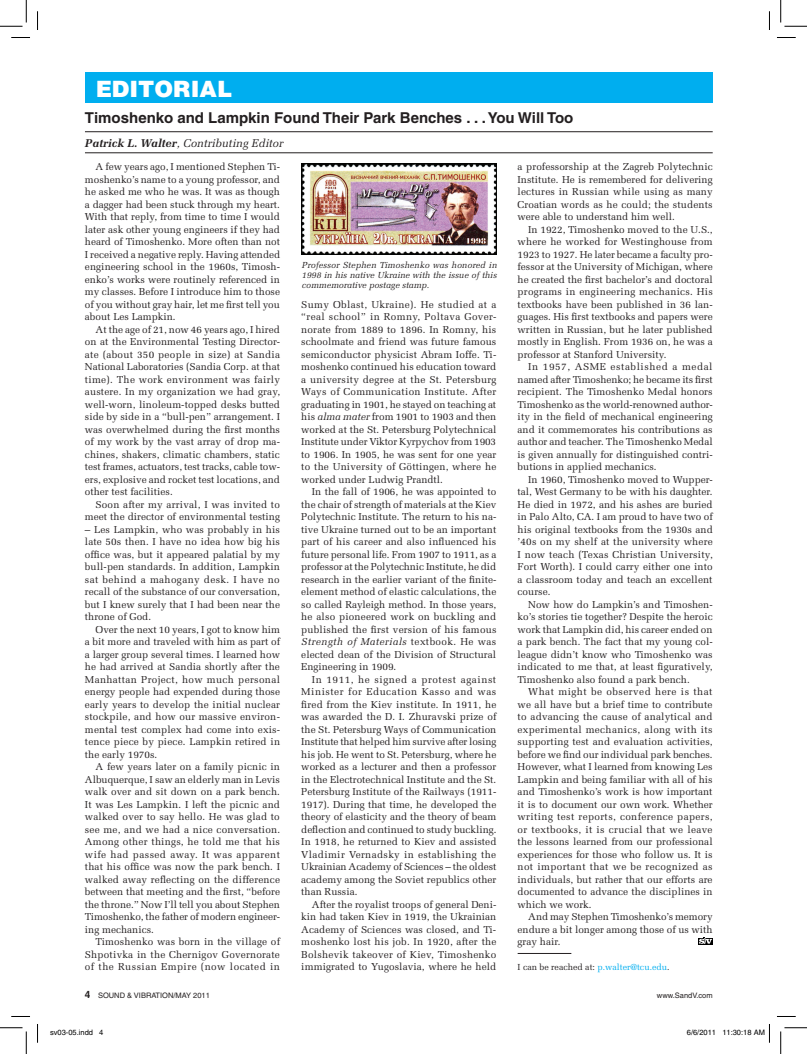
<style>
.page{position:relative;width:807px;height:1054px;background:#fff}
.page>*{position:absolute;margin:0;border:0;box-sizing:border-box;transform-origin:0 0}
.t1{font:900 22.5px "Helvetica";color:#fff}
.t2{font:700 15px "Helvetica";color:#231f20}
.t3{font:italic 11.25px "Melior";color:#231f20}
.t4{font:10px/12.5px "Melior";color:#231f20;text-align:justify}
.t5{font:italic 8.75px/10px "Melior";color:#231f20;text-align:justify}
.t6{font:8.75px "Melior";color:#231f20}
.t7{font:7.5px "Helvetica";color:#231f20}
.t8{font:7.5px "Helvetica";color:#000}
.s1{font-weight:700}
.s2{font-style:italic}
.s3{color:#00aeef}
.s4{font-weight:700;font-size:10px}
</style>
<div class="page">
<div style="left:85px;top:73px;width:627px;height:30px;background:#00aeef"></div>
<hr style="left:85px;top:152px;width:627px;height:1px;background:#231f20">
<hr style="left:85px;top:131px;width:627px;height:1px;background:#231f20">
<hr style="left:517px;top:953px;width:54px;height:1px;background:#231f20">
<svg style="left:698px;top:937px;width:13px;height:8px"></svg>
<img style="left:301px;top:164px;width:195px;height:91px">
<svg style="left:11px;top:37px;width:19px;height:1px"></svg>
<svg style="left:777px;top:37px;width:18px;height:1px"></svg>
<svg style="left:11px;top:1016px;width:19px;height:1px"></svg>
<svg style="left:777px;top:1016px;width:18px;height:1px"></svg>
<svg style="left:37px;top:11px;width:1px;height:19px"></svg>
<svg style="left:37px;top:1024px;width:1px;height:18px"></svg>
<svg style="left:769px;top:11px;width:1px;height:19px"></svg>
<svg style="left:0;top:0;width:27px;height:27px"></svg>
<svg style="left:0;top:1027px;width:27px;height:27px"></svg>
<svg style="left:780px;top:0;width:26px;height:27px"></svg>
<svg style="left:780px;top:1027px;width:26px;height:27px"></svg>
<svg style="left:769px;top:1024px;width:1px;height:18px"></svg>
<h1 class="t1" style="left:96px;top:74px;width:138px">EDITORIAL</h1>
<h2 class="t2" style="left:85px;top:109px;width:489px">Timoshenko and Lampkin Found Their Park Benches . . . You Will Too</h2>
<p class="t3" style="left:85px;top:136px;width:200px"><span class="s1">Patrick L. Walter</span>, Contributing Editor</p>
<p class="t4" style="left:85px;top:160px;width:197px;text-indent:11px">A few years ago, I mentioned Stephen Ti&shy;moshenko’s name to a young professor, and he asked me who he was. It was as though a dagger had been stuck through my heart.<br>With that reply, from time to time I would later ask other young engineers if they had heard of Timoshenko. More often than not I received a negative reply. Having attended engineering school in the 1960s, Timosh&shy;enko’s works were routinely referenced in my classes. Before I introduce him to those of you without gray hair, let me first tell you about Les Lampkin.</p>
<p class="t4" style="left:85px;top:323px;width:196px;text-indent:11px">At the age of 21, now 46 years ago, I hired on at the Environmental Testing Director&shy;ate (about 350 people in size) at Sandia National Laboratories (Sandia Corp. at that time). The work environment was fairly austere. In my organization we had gray, well-worn, linoleum-topped desks butted side by side in a “bull-pen” arrangement. I was overwhelmed during the first months of my work by the vast array of drop ma&shy;chines, shakers, climatic chambers, static test frames, actuators, test tracks, cable tow&shy;ers, explosive and rocket test locations, and other test facilities.</p>
<p class="t4" style="left:85px;top:498px;width:196px;text-align:right">Soon after my arrival, I was invited to meet the director of environmental testing</p>
<p class="t4" style="left:85px;top:523px;width:196px">– Les Lampkin, who was probably in his late 50s then. I have no idea how big his office was, but it appeared palatial by my bull-pen standards. In addition, Lampkin sat behind a mahogany desk. I have no recall of the substance of our conversation, but I knew surely that I had been near the throne of God.</p>
<p class="t4" style="left:85px;top:623px;width:196px;text-indent:11px">Over the next 10 years, I got to know him a bit more and traveled with him as part of a larger group several times. I learned how he had arrived at Sandia shortly after the Manhattan Project, how much personal energy people had expended during those early years to develop the initial nuclear stockpile, and how our massive environ&shy;mental test complex had come into exis&shy;tence piece by piece. Lampkin retired in the early 1970s.</p>
<p class="t4" style="left:85px;top:760px;width:196px;text-indent:11px">A few years later on a family picnic in Albuquerque, I saw an elderly man in Levis walk over and sit down on a park bench.<br>It was Les Lampkin. I left the picnic and walked over to say hello. He was glad to see me, and we had a nice conversation.<br>Among other things, he told me that his wife had passed away. It was apparent that his office was now the park bench. I walked away reflecting on the difference between that meeting and the first, “before the throne.” Now I’ll tell you about Stephen Timoshenko, the father of modern engineer&shy;ing mechanics.</p>
<p class="t4" style="left:85px;top:935px;width:196px;text-indent:11px">Timoshenko was born in the village of Shpotivka in the Chernigov Governorate of the Russian Empire (now located in</p>
<p class="t5" style="left:302px;top:260px;width:197px">Professor Stephen Timoshenko was honored in 1998 in his native Ukraine with the issue of this commemorative postage stamp.</p>
<p class="t4" style="left:301px;top:298px;width:197px">Sumy Oblast, Ukraine). He studied at a “real school” in Romny, Poltava Gover&shy;norate from 1889 to 1896. In Romny, his schoolmate and friend was future famous semiconductor physicist Abram Ioffe. Ti&shy;moshenko continued his education toward a university degree at the St. Petersburg Ways of Communication Institute. After graduating in 1901, he stayed on teaching at his <span class="s2">alma mater</span> from 1901 to 1903 and then worked at the St. Petersburg Polytechnical Institute under Viktor Kyrpychov from 1903 to 1906. In 1905, he was sent for one year to the University of Göttingen, where he worked under Ludwig Prandtl.</p>
<p class="t4" style="left:301px;top:485px;width:196px;text-indent:11px">In the fall of 1906, he was appointed to the chair of strength of materials at the Kiev Polytechnic Institute. The return to his na&shy;tive Ukraine turned out to be an important part of his career and also influenced his future personal life. From 1907 to 1911, as a professor at the Polytechnic Institute, he did research in the earlier variant of the finite&shy;element method of elastic calculations, the so called Rayleigh method. In those years, he also pioneered work on buckling and published the first version of his famous <span class="s2">Strength of Materials</span> textbook. He was elected dean of the Division of Structural Engineering in 1909.</p>
<p class="t4" style="left:301px;top:673px;width:197px;text-indent:11px">In 1911, he signed a protest against Minister for Education Kasso and was fired from the Kiev institute. In 1911, he was awarded the D. I. Zhuravski prize of the St. Petersburg Ways of Communication Institute that helped him survive after losing his job. He went to St. Petersburg, where he worked as a lecturer and then a professor in the Electrotechnical Institute and the St.<br>Petersburg Institute of the Railways (1911- 1917). During that time, he developed the theory of elasticity and the theory of beam deflection and continued to study buckling.<br>In 1918, he returned to Kiev and assisted Vladimir Vernadsky in establishing the Ukrainian Academy of Sciences – the oldest academy among the Soviet republics other than Russia.</p>
<p class="t4" style="left:301px;top:898px;width:196px;text-indent:11px">After the royalist troops of general Deni&shy;kin had taken Kiev in 1919, the Ukrainian Academy of Sciences was closed, and Ti&shy;moshenko lost his job. In 1920, after the Bolshevik takeover of Kiev, Timoshenko immigrated to Yugoslavia, where he held</p>
<p class="t4" style="left:517px;top:160px;width:196px">a professorship at the Zagreb Polytechnic Institute. He is remembered for delivering lectures in Russian while using as many Croatian words as he could; the students were able to understand him well.</p>
<p class="t4" style="left:517px;top:223px;width:196px;text-indent:11px">In 1922, Timoshenko moved to the U.S., where he worked for Westinghouse from 1923 to 1927. He later became a faculty pro&shy;fessor at the University of Michigan, where he created the first bachelor’s and doctoral programs in engineering mechanics. His textbooks have been published in 36 lan&shy;guages. His first textbooks and papers were written in Russian, but he later published mostly in English. From 1936 on, he was a professor at Stanford University.</p>
<p class="t4" style="left:517px;top:360px;width:197px;text-indent:11px">In 1957, ASME established a medal named after Timoshenko; he became its first recipient. The Timoshenko Medal honors Timoshenko as the world-renowned author&shy;ity in the field of mechanical engineering and it commemorates his contributions as author and teacher. The Timoshenko Medal is given annually for distinguished contri&shy;butions in applied mechanics.</p>
<p class="t4" style="left:517px;top:473px;width:196px;text-indent:11px">In 1960, Timoshenko moved to Wupper&shy;tal, West Germany to be with his daughter.<br>He died in 1972, and his ashes are buried in Palo Alto, CA. I am proud to have two of his original textbooks from the 1930s and ’40s on my shelf at the university where I now teach (Texas Christian University, Fort Worth). I could carry either one into a classroom today and teach an excellent course.</p>
<p class="t4" style="left:517px;top:598px;width:196px;text-indent:11px">Now how do Lampkin’s and Timoshen&shy;ko’s stories tie together? Despite the heroic work that Lampkin did, his career ended on a park bench. The fact that my young col&shy;league didn’t know who Timoshenko was indicated to me that, at least figuratively, Timoshenko also found a park bench.</p>
<p class="t4" style="left:517px;top:685px;width:196px;text-indent:11px">What might be observed here is that we all have but a brief time to contribute to advancing the cause of analytical and experimental mechanics, along with its supporting test and evaluation activities, before we find our individual park benches.<br>However, what I learned from knowing Les Lampkin and being familiar with all of his and Timoshenko’s work is how important it is to document our own work. Whether writing test reports, conference papers, or textbooks, it is crucial that we leave the lessons learned from our professional experiences for those who follow us. It is not important that we be recognized as individuals, but rather that our efforts are documented to advance the disciplines in which we work.</p>
<p class="t4" style="left:517px;top:910px;width:196px;text-indent:11px">And may Stephen Timoshenko’s memory endure a bit longer among those of us with gray hair.</p>
<p class="t6" style="left:517px;top:961px;width:153px">I can be reached at: <span class="s3">p.walter@tcu.edu</span>.</p>
<p class="t7" style="left:85px;top:991px;width:126px"><span class="s4">4</span> SOUND &amp; VIBRATION/MAY 2011</p>
<p class="t7" style="left:656px;top:991px;width:57px">www.SandV.com</p>
<p class="t8" style="left:50px;top:1028px;width:55px">sv03-05.indd 4</p>
<p class="t8" style="left:686px;top:1028px;width:79px">6/6/2011 11:30:18 AM</p>
</div>
